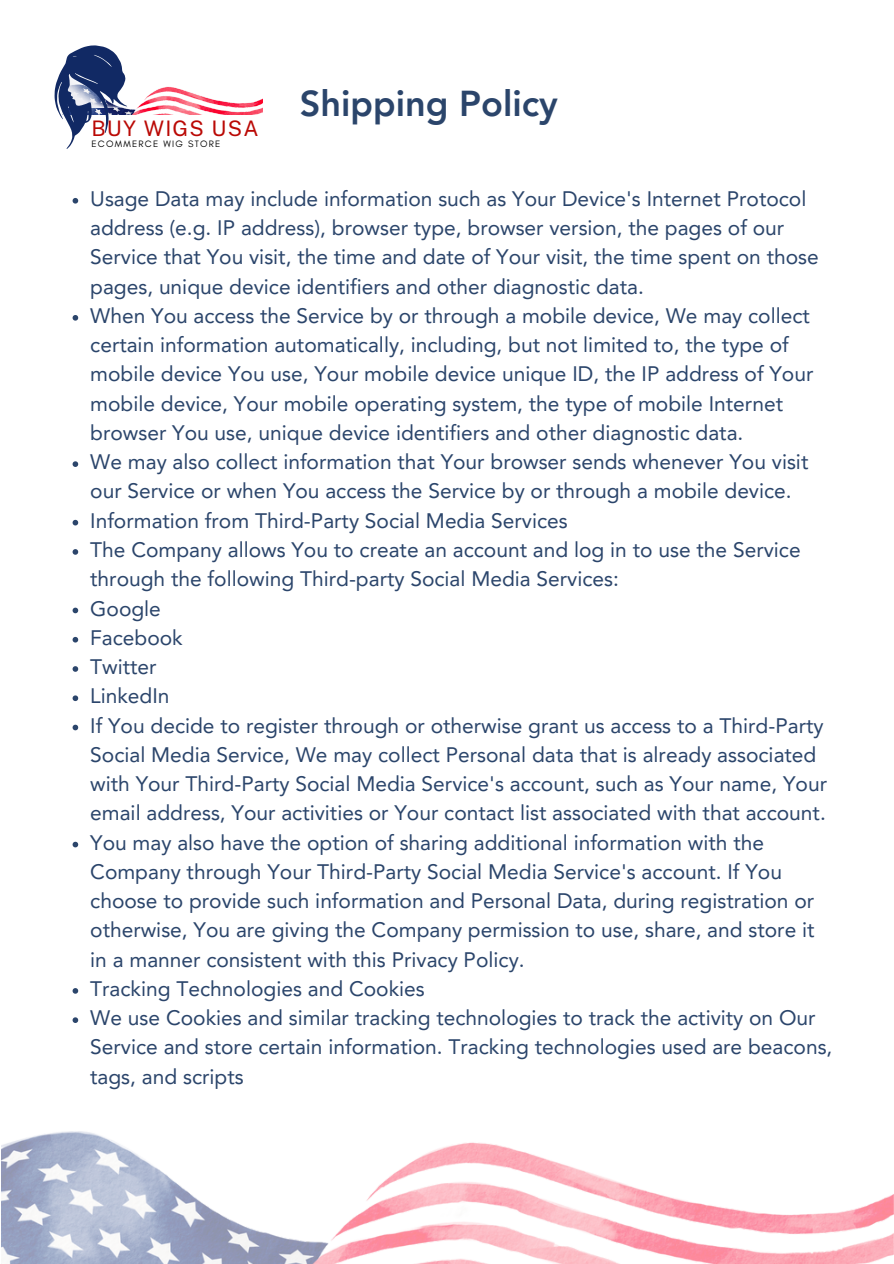
<style>
.page{position:relative;width:894px;height:1264px;background:#fff}
.page>*{position:absolute;margin:0;border:0;box-sizing:border-box;transform-origin:0 0}
.t1{font:800 36px "Avenir LT Pro";color:#2b456b}
.t2{font:21.3px "Public Sans";letter-spacing:.06em;color:#ba0905}
.t3{font:21px/29.2px "Avenir LT Pro";color:#2b456b}
.t4{font:9.45px "Glacial Indifference";letter-spacing:.135em;color:#000}
</style>
<div class="page">
<img style="left:127px;top:86px;width:135px;height:29px">
<svg style="left:55px;top:45px;width:72px;height:104px"></svg>
<svg style="left:73px;top:198px;width:5px;height:5px"></svg>
<svg style="left:73px;top:315px;width:5px;height:5px"></svg>
<svg style="left:73px;top:461px;width:5px;height:6px"></svg>
<svg style="left:73px;top:520px;width:5px;height:5px"></svg>
<svg style="left:73px;top:549px;width:5px;height:5px"></svg>
<svg style="left:73px;top:607px;width:5px;height:6px"></svg>
<svg style="left:73px;top:637px;width:5px;height:5px"></svg>
<svg style="left:73px;top:666px;width:5px;height:5px"></svg>
<svg style="left:73px;top:695px;width:5px;height:6px"></svg>
<svg style="left:73px;top:724px;width:5px;height:6px"></svg>
<svg style="left:73px;top:841px;width:5px;height:6px"></svg>
<svg style="left:73px;top:988px;width:5px;height:5px"></svg>
<svg style="left:73px;top:1017px;width:5px;height:5px"></svg>
<img style="left:2px;top:1131px;width:891px;height:132px">
<p class="t2" style="left:91px;top:116px;width:169px">BUY WIGS USA</p>
<p class="t4" style="left:91px;top:138px;width:130px">ECOMMERCE WIG STORE</p>
<p class="t1" style="left:299px;top:89px;width:259px">Shipping Policy</p>
<p class="t3" style="left:90px;top:186px;width:730px">Usage Data may include information such as Your Device's Internet Protocol address (e.g. IP address), browser type, browser version, the pages of our Service that You visit, the time and date of Your visit, the time spent on those pages, unique device identifiers and other diagnostic data.</p>
<h1 class="t3" style="left:90px;top:303px;width:724px">When You access the Service by or through a mobile device, We may collect certain information automatically, including, but not limited to, the type of mobile device You use, Your mobile device unique ID, the IP address of Your mobile device, Your mobile operating system, the type of mobile Internet browser You use, unique device identifiers and other diagnostic data.</h1>
<p class="t3" style="left:90px;top:449px;width:719px">We may also collect information that Your browser sends whenever You visit our Service or when You access the Service by or through a mobile device.</p>
<p class="t3" style="left:90px;top:507px;width:479px">Information from Third-Party Social Media Services</p>
<p class="t3" style="left:90px;top:537px;width:711px">The Company allows You to create an account and log in to use the Service through the following Third-party Social Media Services:</p>
<p class="t3" style="left:90px;top:595px;width:72px">Google</p>
<p class="t3" style="left:90px;top:624px;width:94px">Facebook</p>
<p class="t3" style="left:90px;top:654px;width:68px">Twitter</p>
<p class="t3" style="left:90px;top:683px;width:81px">LinkedIn</p>
<p class="t3" style="left:90px;top:712px;width:738px">If You decide to register through or otherwise grant us access to a Third-Party Social Media Service, We may collect Personal data that is already associated with Your Third-Party Social Media Service's account, such as Your name, Your email address, Your activities or Your contact list associated with that account.</p>
<p class="t3" style="left:90px;top:829px;width:725px">You may also have the option of sharing additional information with the Company through Your Third-Party Social Media Service's account. If You choose to provide such information and Personal Data, during registration or otherwise, You are giving the Company permission to use, share, and store it in a manner consistent with this Privacy Policy.</p>
<p class="t3" style="left:90px;top:975px;width:336px">Tracking Technologies and Cookies</p>
<p class="t3" style="left:90px;top:1005px;width:743px">We use Cookies and similar tracking technologies to track the activity on Our<br>Service and store certain information. Tracking technologies used are beacons, tags, and scripts</p>
</div>
